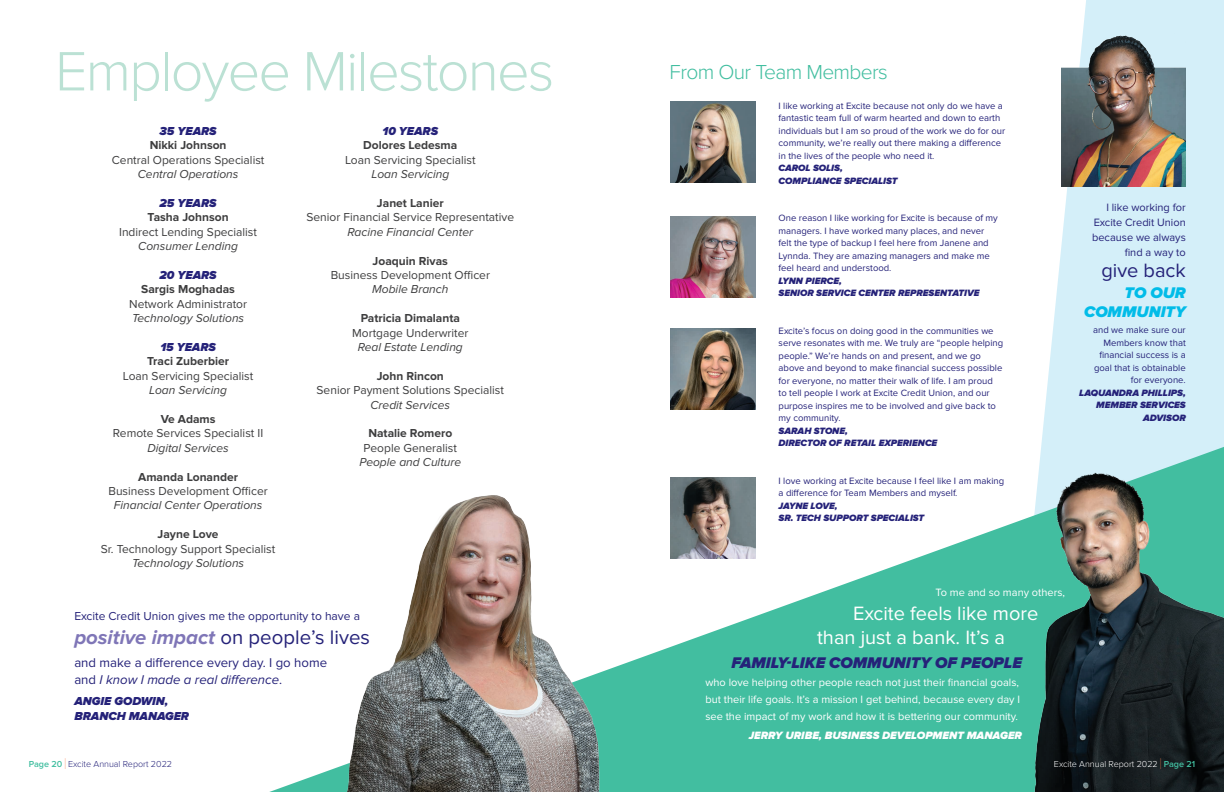
<style>
.page{position:relative;width:1224px;height:792px;background:#fff}
.page>*{position:absolute;margin:0;border:0;box-sizing:border-box;transform-origin:0 0}
.t1{font:300 57.4px "Proxima Nova";letter-spacing:-.03em;color:#bbe1d4}
.t2{font:300 21px "Proxima Nova";letter-spacing:-.03em;color:#42bea0}
.t3{font:20.4px "Proxima Nova";color:#252279}
.t4{font:20px/24px "Proxima Nova";color:#fff}
.t5{font:20px "Proxima Nova";color:#252279}
.t6{font:italic 900 16px "Proxima Nova";color:#252279}
.t7{font:italic 900 16px/19.2px "Proxima Nova";color:#02bce8;text-align:right}
.t8{font:13.2px/16.8px "Proxima Nova";color:#252279}
.t9{font:12px "Proxima Nova";color:#3e3e3f}
.t10{font:italic 12px "Proxima Nova";color:#3e3e3f}
.t11{font:700 12px "Proxima Nova";color:#3e3e3f}
.t12{font:italic 900 12px/14.4px "Proxima Nova";color:#252279}
.t13{font:12px "Proxima Nova";color:#252279}
.t14{font:11px/17px "Proxima Nova";color:#fff;text-align:justify}
.t15{font:11px/15px "Proxima Nova";color:#252279;text-align:right}
.t16{font:italic 900 11px "Proxima Nova";color:#fff}
.t17{font:9.5px/12.5px "Proxima Nova";color:#252279}
.t18{font:italic 900 9.5px/12.5px "Proxima Nova";color:#252279}
.t19{font:300 9px "Proxima Nova";color:#fff}
.t20{font:300 9px "Proxima Nova";color:#252279}
.s1{font-weight:700;font-style:italic;color:#7f76b7}
.s2{font-style:italic}
.s3{font-weight:600;color:#42bea0}
.s4{font-size:16.2px;color:#f47d4d}
</style>
<div class="page">
<svg style="left:1042px;top:0;width:182px;height:433px;fill:#d4eff9"></svg>
<svg style="left:269px;top:477px;width:685px;height:315px;fill:#42bea0"></svg>
<img style="left:954px;top:433px;width:270px;height:359px">
<img style="left:671px;top:101px;width:84px;height:82px">
<img style="left:671px;top:216px;width:84px;height:82px">
<img style="left:671px;top:328px;width:84px;height:82px">
<img style="left:671px;top:478px;width:84px;height:81px">
<img style="left:1061px;top:34px;width:125px;height:153px">
<img style="left:345px;top:491px;width:280px;height:301px">
<h1 class="t1" style="left:55px;top:38px;width:501px">Employee Milestones</h1>
<p class="t12" style="left:160px;top:124px;width:59px">35 YEARS</p>
<p class="t11" style="left:150px;top:138px;width:78px">Nikki Johnson</p>
<p class="t9" style="left:112px;top:153px;width:154px">Central Operations Specialist</p>
<p class="t10" style="left:138px;top:168px;width:102px">Central Operations</p>
<p class="t12" style="left:160px;top:196px;width:59px">25 YEARS</p>
<p class="t11" style="left:148px;top:210px;width:83px">Tasha Johnson</p>
<p class="t9" style="left:119px;top:225px;width:139px">Indirect Lending Specialist</p>
<p class="t10" style="left:138px;top:240px;width:101px">Consumer Lending</p>
<p class="t12" style="left:160px;top:268px;width:59px">20 YEARS</p>
<p class="t11" style="left:141px;top:282px;width:95px">Sargis Moghadas</p>
<p class="t9" style="left:129px;top:297px;width:119px">Network Administrator</p>
<p class="t10" style="left:132px;top:312px;width:114px">Technology Solutions</p>
<p class="t12" style="left:160px;top:340px;width:57px">15 YEARS</p>
<p class="t11" style="left:147px;top:354px;width:84px">Traci Zuberbier</p>
<p class="t9" style="left:123px;top:369px;width:132px">Loan Servicing Specialist</p>
<p class="t10" style="left:149px;top:384px;width:79px">Loan Servicing</p>
<p class="t11" style="left:161px;top:412px;width:56px">Ve Adams</p>
<p class="t9" style="left:113px;top:426px;width:152px">Remote Services Specialist II</p>
<p class="t10" style="left:147px;top:441px;width:83px">Digital Services</p>
<p class="t11" style="left:138px;top:470px;width:101px">Amanda Lonander</p>
<p class="t9" style="left:108px;top:484px;width:161px">Business Development Officer</p>
<p class="t10" style="left:114px;top:499px;width:150px">Financial Center Operations</p>
<p class="t11" style="left:158px;top:527px;width:62px">Jayne Love</p>
<p class="t9" style="left:101px;top:542px;width:176px">Sr. Technology Support Specialist</p>
<p class="t10" style="left:132px;top:556px;width:114px">Technology Solutions</p>
<p class="t12" style="left:383px;top:124px;width:57px">10 YEARS</p>
<p class="t11" style="left:363px;top:138px;width:96px">Dolores Ledesma</p>
<p class="t9" style="left:345px;top:153px;width:132px">Loan Servicing Specialist</p>
<p class="t10" style="left:371px;top:168px;width:79px">Loan Servicing</p>
<p class="t11" style="left:377px;top:196px;width:68px">Janet Lanier</p>
<p class="t9" style="left:306px;top:210px;width:209px">Senior Financial Service Representative</p>
<p class="t10" style="left:348px;top:225px;width:127px">Racine Financial Center</p>
<p class="t11" style="left:373px;top:254px;width:77px">Joaquin Rivas</p>
<p class="t9" style="left:331px;top:268px;width:161px">Business Development Officer</p>
<p class="t10" style="left:372px;top:283px;width:78px">Mobile Branch</p>
<p class="t11" style="left:361px;top:311px;width:101px">Patricia Dimalanta</p>
<p class="t9" style="left:352px;top:326px;width:118px">Mortgage Underwriter</p>
<p class="t10" style="left:358px;top:340px;width:107px">Real Estate Lending</p>
<p class="t11" style="left:377px;top:369px;width:69px">John Rincon</p>
<p class="t9" style="left:317px;top:383px;width:189px">Senior Payment Solutions Specialist</p>
<p class="t10" style="left:371px;top:398px;width:81px">Credit Services</p>
<p class="t11" style="left:368px;top:426px;width:85px">Natalie Romero</p>
<p class="t9" style="left:364px;top:441px;width:95px">People Generalist</p>
<p class="t10" style="left:359px;top:456px;width:103px">People and Culture</p>
<p class="t13" style="left:74px;top:609px;width:287px">Excite Credit Union gives me the opportunity to have a</p>
<h3 class="t3" style="left:74px;top:626px;width:297px"><span class="s1">positive impact</span> on people’s lives</h3>
<h3 class="t8" style="left:74px;top:655px;width:254px">and make a difference every day. I go home and <span class="s2">I know I made a real difference</span>.</h3>
<p class="t12" style="left:74px;top:695px;width:116px">ANGIE GODWIN,<br>BRANCH MANAGER</p>
<p class="t20" style="left:29px;top:759px;width:145px"><span class="s3">Page 20</span> <span class="s4">I</span> Excite Annual Report 2022</p>
<h2 class="t2" style="left:670px;top:60px;width:220px">From Our Team Members</h2>
<p class="t17" style="left:779px;top:100px;width:228px">I like working at Excite because not only do we have a fantastic team full of warm hearted and down to earth individuals but I am so proud of the work we do for our community, we’re really out there making a difference in the lives of the people who need it.</p>
<p class="t18" style="left:779px;top:162px;width:120px">CAROL SOLIS,<br>COMPLIANCE SPECIALIST</p>
<p class="t17" style="left:779px;top:212px;width:221px">One reason I like working for Excite is because of my managers. I have worked many places, and never felt the type of backup I feel here from Janene and Lynnda. They are amazing managers and make me feel heard and understood.</p>
<p class="t18" style="left:779px;top:275px;width:202px">LYNN PIERCE,<br>SENIOR SERVICE CENTER REPRESENTATIVE</p>
<p class="t17" style="left:779px;top:325px;width:226px">Excite’s focus on doing good in the communities we serve resonates with me. We truly are “people helping people.” We’re hands on and present, and we go above and beyond to make financial success possible for everyone, no matter their walk of life. I am proud to tell people I work at Excite Credit Union, and our purpose inspires me to be involved and give back to my community.</p>
<p class="t18" style="left:779px;top:425px;width:160px">SARAH STONE,<br>DIRECTOR OF RETAIL EXPERIENCE</p>
<p class="t17" style="left:779px;top:475px;width:227px">I love working at Excite because I feel like I am making a difference for Team Members and myself.</p>
<p class="t18" style="left:779px;top:500px;width:147px">JAYNE LOVE,<br>SR. TECH SUPPORT SPECIALIST</p>
<p class="t15" style="left:1092px;top:200px;width:95px">I like working for<br>Excite Credit Union because we always find a way to</p>
<h3 class="t5" style="left:1101px;top:259px;width:86px">give back</h3>
<h3 class="t7" style="left:1084px;top:283px;width:103px">TO OUR<br>COMMUNITY</h3>
<p class="t17" style="left:1093px;top:324px;width:94px;text-align:right">and we make sure our<br>Members know that financial success is a goal that is obtainable for everyone.</p>
<p class="t18" style="left:1079px;top:387px;width:108px;text-align:right">LAQUANDRA PHILLIPS,<br>MEMBER SERVICES<br>ADVISOR</p>
<p class="t14" style="left:936px;top:584px;width:131px">To me and so many others,</p>
<h3 class="t4" style="left:817px;top:602px;width:223px;text-indent:36px">Excite feels like more than just a bank. It’s a</h3>
<h3 class="t6" style="left:732px;top:653px;width:292px">FAMILY-LIKE COMMUNITY OF PEOPLE</h3>
<p class="t14" style="left:705px;top:674px;width:316px">who love helping other people reach not just their financial goals, but their life goals. It’s a mission I get behind, because every day I see the impact of my work and how it is bettering our community.</p>
<p class="t16" style="left:749px;top:729px;width:275px">JERRY URIBE, BUSINESS DEVELOPMENT MANAGER</p>
<p class="t19" style="left:1054px;top:759px;width:143px">Excite Annual Report 2022 <span class="s4">I</span> <span class="s3">Page 21</span></p>
</div>
